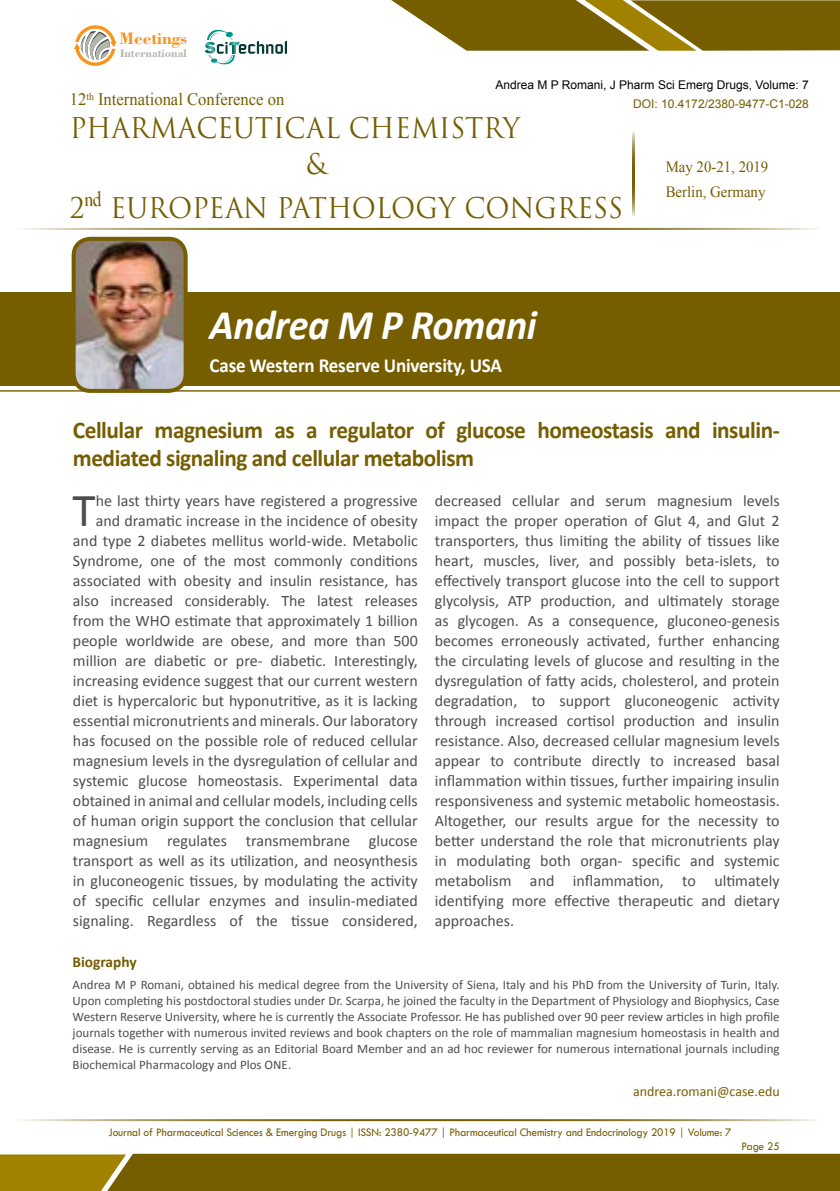
<style>
.page{position:relative;width:840px;height:1191px;background:#fff}
.page>*{position:absolute;margin:0;border:0;box-sizing:border-box;transform-origin:0 0}
.t1{font:47.6px "Calibri";color:#4d4d4f}
.t2{font:italic 700 42.4px "Calibri";letter-spacing:-.01em;color:#fff;scale:.95 1}
.t3{font:27.8px "Trajan Pro 3";color:#755d00;scale:.95 1}
.t4{font:700 24px/28px "Calibri";letter-spacing:-.02em;color:#755d00}
.t5{font:700 20px "Calibri";letter-spacing:-.01em;color:#fff;scale:.95 1}
.t6{font:700 17.6px "Bodoni BT";color:#f7941e}
.t7{font:17.4px "Times New Roman";color:#755d00;scale:.95 1}
.t8{font:16px/20px "Calibri";color:#4d4d4f;text-align:right}
.t9{font:15.6px/24.4px "Times New Roman";color:#755d00;scale:.95 1}
.t10{font:700 15.4px "Calibri";color:#755d00}
.t11{font:14px "Calibri";color:#755d00}
.t12{font:13px/16px "Calibri";color:#4d4d4f;text-align:justify}
.t13{font:12px "Tw Cen";letter-spacing:-.01em;color:#755d00;scale:.95 1}
.t14{font:12px "Arial";color:#000}
.t15{font:12px "Arial";color:#755d00}
.t16{font:700 11.6px "Bodoni BT";color:#b3b6af}
</style>
<div class="page">
<hr style="left:12px;top:228px;width:807px;height:2px;background:#755d00">
<hr style="left:12px;top:1119px;width:807px;height:2px;background:#755d00">
<svg style="left:391px;top:0;width:449px;height:51px;background:#8a7520"></svg>
<svg style="left:0;top:1154px;width:840px;height:37px;background:#7c6302"></svg>
<hr style="left:632px;top:130px;width:3px;height:87px;background:#755d00">
<svg style="left:74px;top:25px;width:43px;height:41px"></svg>
<svg style="left:204px;top:30px;width:83px;height:35px"></svg>
<div style="left:0;top:292px;width:840px;height:94px;background:#755d00"></div>
<hr style="left:0;top:390px;width:840px;height:2px;background:#755d00">
<img style="left:74px;top:239px;width:112px;height:152px">
<div style="left:72px;top:237px;width:116px;height:156px;border:4px solid #755d00;border-radius:17px"></div>
<p class="t6" style="left:120px;top:28px;width:69px">Meetings</p>
<p class="t16" style="left:120px;top:46px;width:68px">International</p>
<p class="t14" style="left:495px;top:77px;width:315px">Andrea M P Romani, J Pharm Sci Emerg Drugs, Volume: 7</p>
<p class="t15" style="left:633px;top:96px;width:177px">DOI: 10.4172/2380-9477-C1-028</p>
<p class="t7" style="left:70px;top:88px;width:227px">12<sup>th</sup> International Conference on</p>
<h3 class="t3" style="left:70px;top:109px;width:475px">PHARMACEUTICAL CHEMISTRY</h3>
<h3 class="t3" style="left:306px;top:145px;width:24px">&amp;</h3>
<h3 class="t3" style="left:70px;top:189px;width:584px">2<sup>nd</sup> EUROPEAN PATHOLOGY CONGRESS</h3>
<h2 class="t2" style="left:210px;top:298px;width:346px">Andrea M P Romani</h2>
<p class="t5" style="left:210px;top:352px;width:309px">Case Western Reserve University, USA</p>
<p class="t9" style="left:665px;top:155px;width:110px">May 20-21, 2019<br>Berlin, Germany</p>
<h3 class="t4" style="left:73px;top:416px;width:708px">Cellular magnesium as a regulator of glucose homeostasis and insulin&shy;mediated signaling and cellular metabolism</h3>
<p class="t8" style="left:73px;top:491px;width:346px">he last thirty years have registered a progressive and dramatic increase in the incidence of obesity and type 2 diabetes mellitus world-wide. Metabolic Syndrome, one of the most commonly conditions associated with obesity and insulin resistance, has also increased considerably. The latest releases from the WHO estimate that approximately 1 billion people worldwide are obese, and more than 500 million are diabetic or pre- diabetic. Interestingly, increasing evidence suggest that our current western diet is hypercaloric but hyponutritive, as it is lacking essential micronutrients and minerals. Our laboratory has focused on the possible role of reduced cellular magnesium levels in the dysregulation of cellular and systemic glucose homeostasis. Experimental data obtained in animal and cellular models, including cells of human origin support the conclusion that cellular magnesium regulates transmembrane glucose transport as well as its utilization, and neosynthesis in gluconeogenic tissues, by modulating the activity of specific cellular enzymes and insulin-mediated signaling. Regardless of the tissue considered,</p>
<p class="t8" style="left:435px;top:491px;width:346px;text-align:justify">decreased cellular and serum magnesium levels impact the proper operation of Glut 4, and Glut 2 transporters, thus limiting the ability of tissues like heart, muscles, liver, and possibly beta-islets, to effectively transport glucose into the cell to support glycolysis, ATP production, and ultimately storage as glycogen. As a consequence, gluconeo-genesis becomes erroneously activated, further enhancing the circulating levels of glucose and resulting in the dysregulation of fatty acids, cholesterol, and protein degradation, to support gluconeogenic activity through increased cortisol production and insulin resistance. Also, decreased cellular magnesium levels appear to contribute directly to increased basal inflammation within tissues, further impairing insulin responsiveness and systemic metabolic homeostasis.<br>Altogether, our results argue for the necessity to better understand the role that micronutrients play in modulating both organ- specific and systemic metabolism and inflammation, to ultimately identifying more effective therapeutic and dietary approaches.</p>
<h1 class="t1" style="left:73px;top:480px;width:25px">T</h1>
<p class="t10" style="left:73px;top:951px;width:66px">Biography</p>
<p class="t12" style="left:73px;top:977px;width:708px">Andrea M P Romani, obtained his medical degree from the University of Siena, Italy and his PhD from the University of Turin, Italy.<br>Upon completing his postdoctoral studies under Dr. Scarpa, he joined the faculty in the Department of Physiology and Biophysics, Case Western Reserve University, where he is currently the Associate Professor. He has published over 90 peer review articles in high profile journals together with numerous invited reviews and book chapters on the role of mammalian magnesium homeostasis in health and disease. He is currently serving as an Editorial Board Member and an ad hoc reviewer for numerous international journals including Biochemical Pharmacology and Plos ONE.</p>
<p class="t11" style="left:633px;top:1082px;width:148px">andrea.romani@case.edu</p>
<p class="t13" style="left:108px;top:1125px;width:657px">Journal of Pharmaceutical Sciences &amp; Emerging Drugs | ISSN: 2380-9477 | Pharmaceutical Chemistry and Endocrinology 2019 | Volume: 7</p>
<p class="t13" style="left:741px;top:1139px;width:42px">Page 25</p>
</div>
